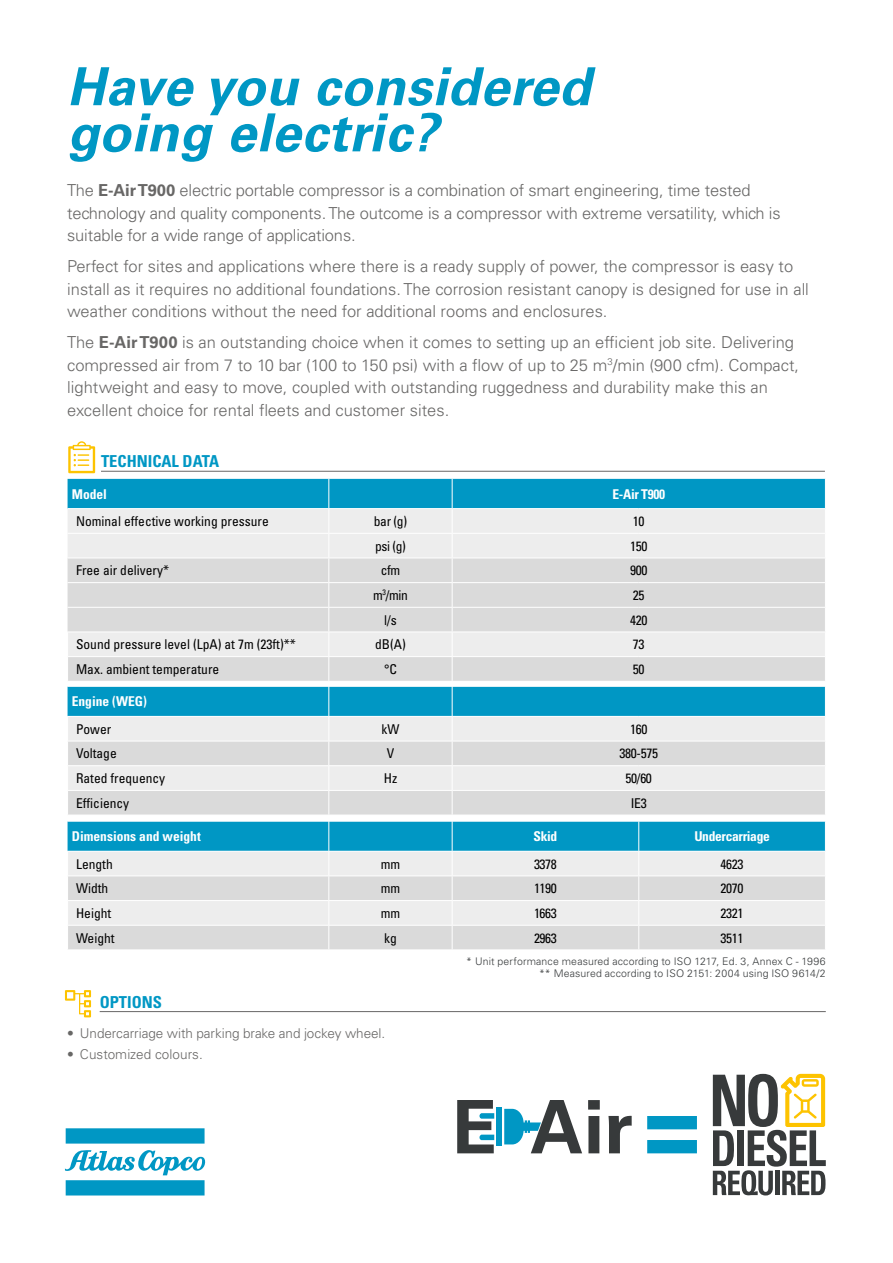
<style>
.page{position:relative;width:893px;height:1263px;background:#fff}
.page>*{position:absolute;margin:0;border:0;box-sizing:border-box;transform-origin:0 0}
.t1{font:italic 700 52.5px/46.2px "Univers LT Std";letter-spacing:.01em;color:#0097c4}
.t2{font:300 16.5px/22.5px "Univers LT Std";color:#686766}
.t3{font:700 condensed 16.5px "Univers LT Std";color:#0097c4}
.t4{font:condensed 13.5px "Univers LT Std";color:#000}
.t5{font:300 13.5px "Univers LT Std";letter-spacing:-.005em;color:#686766}
.t6{font:700 condensed 13.5px "Univers LT Std";color:#fff}
.t7{font:700 condensed 13.5px "Univers LT Std";letter-spacing:-.025em;color:#fff}
.t8{font:300 10.5px/12px "Univers LT Std";letter-spacing:.015em;color:#373a3b;text-align:right}
.s1{font-weight:700}
</style>
<div class="page">
<svg style="left:65px;top:1128px;width:141px;height:67px"></svg>
<div style="left:68px;top:479px;width:757px;height:29px;background:#0097c4"></div>
<div style="left:68px;top:509px;width:757px;height:48px;background:#ededed"></div>
<svg style="left:68px;top:559px;width:757px;height:390px;background:#c5d7dd"></svg>
<svg style="left:68px;top:682px;width:757px;height:139px;background:#b4d5df"></svg>
<hr style="left:328px;top:821px;width:1px;height:30px;background:#fff">
<hr style="left:452px;top:821px;width:1px;height:30px;background:#fff">
<hr style="left:638px;top:821px;width:1px;height:30px;background:#fff">
<hr style="left:68px;top:533px;width:261px;height:1px;background:#fff">
<hr style="left:329px;top:533px;width:123px;height:1px;background:#fff">
<hr style="left:452px;top:533px;width:187px;height:1px;background:#fff">
<hr style="left:639px;top:533px;width:187px;height:1px;background:#fff">
<hr style="left:68px;top:582px;width:261px;height:1px;background:#fff">
<hr style="left:329px;top:582px;width:123px;height:1px;background:#fff">
<hr style="left:452px;top:582px;width:187px;height:1px;background:#fff">
<hr style="left:639px;top:582px;width:187px;height:1px;background:#fff">
<hr style="left:68px;top:607px;width:261px;height:1px;background:#fff">
<hr style="left:329px;top:607px;width:123px;height:1px;background:#fff">
<hr style="left:452px;top:607px;width:187px;height:1px;background:#fff">
<hr style="left:639px;top:607px;width:187px;height:1px;background:#fff">
<hr style="left:67px;top:681px;width:262px;height:1px;background:#fff">
<hr style="left:329px;top:681px;width:123px;height:1px;background:#fff">
<hr style="left:452px;top:681px;width:187px;height:1px;background:#fff">
<hr style="left:639px;top:681px;width:187px;height:1px;background:#fff">
<hr style="left:67px;top:815px;width:262px;height:1px;background:#fff">
<hr style="left:329px;top:815px;width:123px;height:1px;background:#fff">
<hr style="left:452px;top:815px;width:187px;height:1px;background:#fff">
<hr style="left:639px;top:815px;width:187px;height:1px;background:#fff">
<svg style="left:328px;top:479px;width:1px;height:342px"></svg>
<svg style="left:452px;top:479px;width:1px;height:342px"></svg>
<svg style="left:328px;top:852px;width:1px;height:97px"></svg>
<svg style="left:452px;top:852px;width:1px;height:97px"></svg>
<svg style="left:638px;top:852px;width:1px;height:97px"></svg>
<hr style="left:67px;top:632px;width:262px;height:1px;background:#fff">
<hr style="left:329px;top:632px;width:123px;height:1px;background:#fff">
<hr style="left:452px;top:632px;width:187px;height:1px;background:#fff">
<hr style="left:639px;top:632px;width:187px;height:1px;background:#fff">
<hr style="left:67px;top:656px;width:262px;height:1px;background:#fff">
<hr style="left:329px;top:656px;width:123px;height:1px;background:#fff">
<hr style="left:452px;top:656px;width:187px;height:1px;background:#fff">
<hr style="left:639px;top:656px;width:187px;height:1px;background:#fff">
<hr style="left:67px;top:716px;width:262px;height:1px;background:#fff">
<hr style="left:329px;top:716px;width:123px;height:1px;background:#fff">
<hr style="left:452px;top:716px;width:187px;height:1px;background:#fff">
<hr style="left:639px;top:716px;width:187px;height:1px;background:#fff">
<hr style="left:67px;top:741px;width:262px;height:1px;background:#fff">
<hr style="left:329px;top:741px;width:123px;height:1px;background:#fff">
<hr style="left:452px;top:741px;width:187px;height:1px;background:#fff">
<hr style="left:639px;top:741px;width:187px;height:1px;background:#fff">
<hr style="left:67px;top:765px;width:262px;height:1px;background:#fff">
<hr style="left:329px;top:765px;width:123px;height:1px;background:#fff">
<hr style="left:452px;top:765px;width:187px;height:1px;background:#fff">
<hr style="left:639px;top:765px;width:187px;height:1px;background:#fff">
<hr style="left:67px;top:790px;width:262px;height:1px;background:#fff">
<hr style="left:329px;top:790px;width:123px;height:1px;background:#fff">
<hr style="left:452px;top:790px;width:187px;height:1px;background:#fff">
<hr style="left:639px;top:790px;width:187px;height:1px;background:#fff">
<hr style="left:67px;top:851px;width:262px;height:1px;background:#fff">
<hr style="left:329px;top:851px;width:123px;height:1px;background:#fff">
<hr style="left:452px;top:851px;width:187px;height:1px;background:#fff">
<hr style="left:639px;top:851px;width:187px;height:1px;background:#fff">
<hr style="left:67px;top:875px;width:262px;height:1px;background:#fff">
<hr style="left:329px;top:875px;width:123px;height:1px;background:#fff">
<hr style="left:452px;top:875px;width:187px;height:1px;background:#fff">
<hr style="left:639px;top:875px;width:187px;height:1px;background:#fff">
<hr style="left:67px;top:900px;width:262px;height:1px;background:#fff">
<hr style="left:329px;top:900px;width:123px;height:1px;background:#fff">
<hr style="left:452px;top:900px;width:187px;height:1px;background:#fff">
<hr style="left:639px;top:900px;width:187px;height:1px;background:#fff">
<hr style="left:67px;top:925px;width:262px;height:1px;background:#fff">
<hr style="left:329px;top:925px;width:123px;height:1px;background:#fff">
<hr style="left:452px;top:925px;width:187px;height:1px;background:#fff">
<hr style="left:639px;top:925px;width:187px;height:1px;background:#fff">
<svg style="left:68px;top:441px;width:27px;height:32px"></svg>
<hr style="left:101px;top:471px;width:724px;height:1px;background:#686766">
<hr style="left:100px;top:1011px;width:726px;height:1px;background:#686766">
<svg style="left:65px;top:990px;width:26px;height:27px"></svg>
<div style="left:496px;top:1107px;width:6px;height:39px;background:#0097c4"></div>
<svg style="left:457px;top:1100px;width:37px;height:53px"></svg>
<svg style="left:504px;top:1100px;width:78px;height:53px"></svg>
<svg style="left:588px;top:1100px;width:12px;height:53px"></svg>
<svg style="left:608px;top:1115px;width:24px;height:38px"></svg>
<svg style="left:713px;top:1074px;width:113px;height:121px"></svg>
<svg style="left:647px;top:1116px;width:50px;height:37px"></svg>
<h1 class="t1" style="left:67px;top:65px;width:525px">Have you considered going electric?</h1>
<p class="t2" style="left:67px;top:179px;width:715px">The <span class="s1">E-Air T900</span> electric portable compressor is a combination of smart engineering, time tested technology and quality components. The outcome is a compressor with extreme versatility, which is suitable for a wide range of applications.</p>
<p class="t2" style="left:67px;top:255px;width:743px">Perfect for sites and applications where there is a ready supply of power, the compressor is easy to install as it requires no additional foundations. The corrosion resistant canopy is designed for use in all weather conditions without the need for additional rooms and enclosures.</p>
<p class="t2" style="left:67px;top:331px;width:733px">The <span class="s1">E-Air T900</span> is an outstanding choice when it comes to setting up an efficient job site. Delivering compressed air from 7 to 10 bar (100 to 150 psi) with a flow of up to 25 m<sup>3</sup>/min (900 cfm). Compact, lightweight and easy to move, coupled with outstanding ruggedness and durability make this an excellent choice for rental fleets and customer sites.</p>
<p class="t3" style="left:101px;top:451px;width:120px">TECHNICAL DATA</p>
<p class="t6" style="left:72px;top:486px;width:37px">Model</p>
<p class="t6" style="left:613px;top:486px;width:54px">E-Air T900</p>
<p class="t4" style="left:76px;top:512px;width:194px">Nominal effective working pressure</p>
<p class="t4" style="left:374px;top:512px;width:35px">bar (g)</p>
<p class="t4" style="left:633px;top:512px;width:13px">10</p>
<p class="t4" style="left:375px;top:537px;width:32px">psi (g)</p>
<p class="t4" style="left:630px;top:537px;width:19px">150</p>
<p class="t4" style="left:76px;top:562px;width:94px">Free air delivery*</p>
<p class="t4" style="left:381px;top:562px;width:21px">cfm</p>
<p class="t4" style="left:630px;top:562px;width:19px">900</p>
<p class="t4" style="left:373px;top:586px;width:36px">m<sup>3</sup>/min</p>
<p class="t4" style="left:633px;top:586px;width:13px">25</p>
<p class="t4" style="left:384px;top:611px;width:14px">l/s</p>
<p class="t4" style="left:630px;top:611px;width:19px">420</p>
<p class="t4" style="left:76px;top:636px;width:221px">Sound pressure level (LpA) at 7m (23ft)**</p>
<p class="t4" style="left:375px;top:636px;width:32px">dB(A)</p>
<p class="t4" style="left:633px;top:636px;width:13px">73</p>
<p class="t4" style="left:76px;top:660px;width:145px">Max. ambient temperature</p>
<p class="t4" style="left:384px;top:660px;width:14px">°C</p>
<p class="t4" style="left:633px;top:660px;width:13px">50</p>
<p class="t6" style="left:72px;top:693px;width:77px">Engine (WEG)</p>
<p class="t4" style="left:76px;top:720px;width:37px">Power</p>
<p class="t4" style="left:381px;top:720px;width:19px">kW</p>
<p class="t4" style="left:630px;top:720px;width:19px">160</p>
<p class="t4" style="left:76px;top:745px;width:42px">Voltage</p>
<p class="t4" style="left:387px;top:745px;width:9px">V</p>
<p class="t4" style="left:620px;top:745px;width:40px">380-575</p>
<p class="t4" style="left:76px;top:770px;width:91px">Rated frequency</p>
<p class="t4" style="left:384px;top:770px;width:15px">Hz</p>
<p class="t4" style="left:626px;top:770px;width:28px">50/60</p>
<p class="t4" style="left:76px;top:794px;width:55px">Efficiency</p>
<p class="t4" style="left:631px;top:794px;width:17px">IE3</p>
<p class="t6" style="left:72px;top:828px;width:130px">Dimensions and weight</p>
<p class="t6" style="left:534px;top:828px;width:25px">Skid</p>
<p class="t7" style="left:694px;top:828px;width:77px">Undercarriage</p>
<p class="t4" style="left:76px;top:855px;width:38px">Length</p>
<p class="t4" style="left:381px;top:855px;width:21px">mm</p>
<p class="t4" style="left:534px;top:855px;width:24px">3378</p>
<p class="t4" style="left:721px;top:855px;width:24px">4623</p>
<p class="t4" style="left:76px;top:880px;width:34px">Width</p>
<p class="t4" style="left:381px;top:880px;width:21px">mm</p>
<p class="t4" style="left:534px;top:880px;width:24px">1190</p>
<p class="t4" style="left:721px;top:880px;width:24px">2070</p>
<p class="t4" style="left:76px;top:904px;width:37px">Height</p>
<p class="t4" style="left:381px;top:904px;width:21px">mm</p>
<p class="t4" style="left:534px;top:904px;width:24px">1663</p>
<p class="t4" style="left:721px;top:904px;width:24px">2321</p>
<p class="t4" style="left:76px;top:929px;width:40px">Weight</p>
<p class="t4" style="left:384px;top:929px;width:14px">kg</p>
<p class="t4" style="left:534px;top:929px;width:24px">2963</p>
<p class="t4" style="left:721px;top:929px;width:24px">3511</p>
<p class="t8" style="left:466px;top:955px;width:361px">* Unit performance measured according to ISO 1217, Ed. 3, Annex C - 1996 ** Measured according to ISO 2151: 2004 using ISO 9614/2</p>
<p class="t3" style="left:100px;top:992px;width:64px">OPTIONS</p>
<p class="t5" style="left:67px;top:1025px;width:319px">• Undercarriage with parking brake and jockey wheel.</p>
<p class="t5" style="left:67px;top:1046px;width:137px">• Customized colours.</p>
</div>
